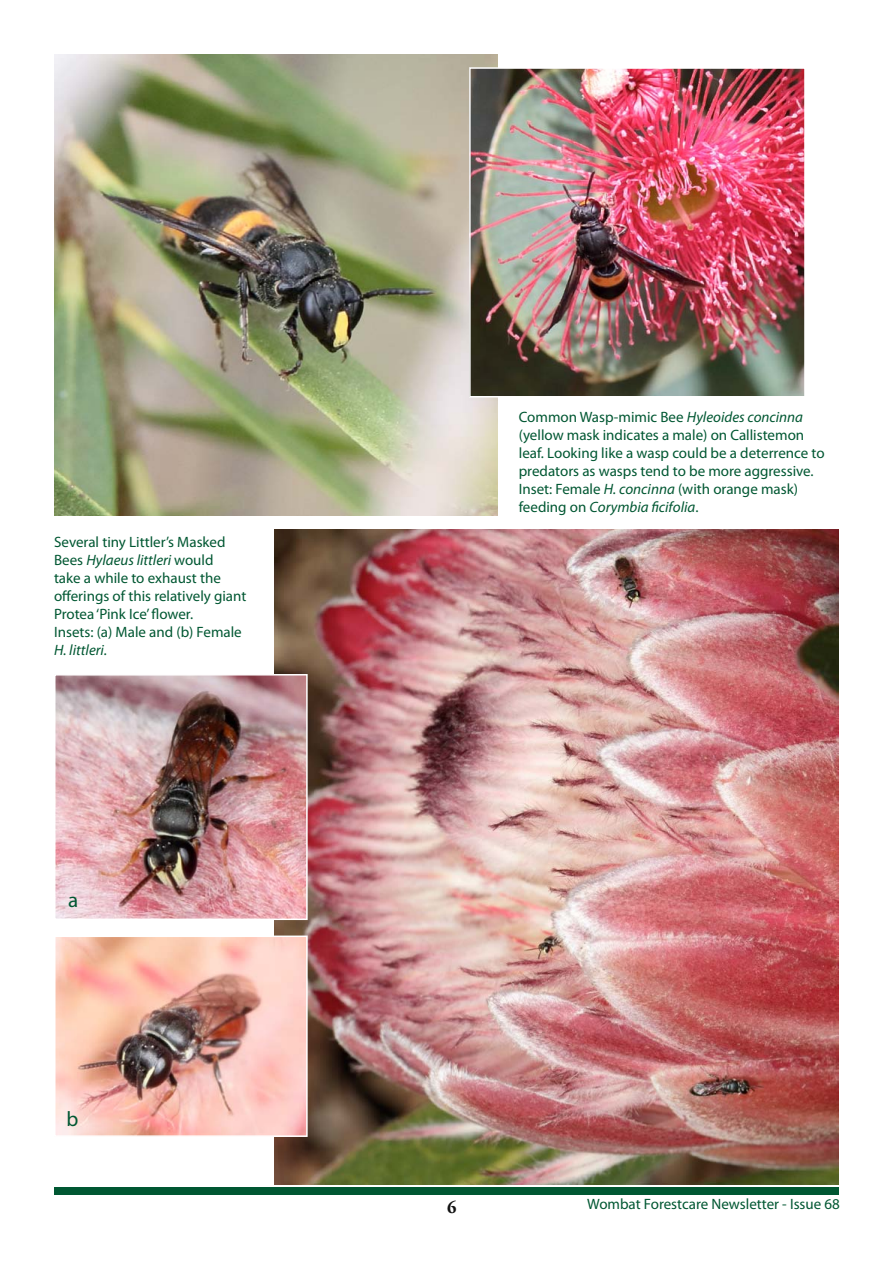
<style>
.page{position:relative;width:893px;height:1263px;background:#fff}
.page>*{position:absolute;margin:0;border:0;box-sizing:border-box;transform-origin:0 0}
.t1{font:21px "Myriad Pro";color:#005732}
.t2{font:700 18px "Adobe Garamond Pro";color:#121212}
.t3{font:15px/18px "Myriad Pro";color:#005732}
.t4{font:italic 15px "Myriad Pro";color:#005732}
.s1{font-style:italic}
</style>
<div class="page">
<div style="left:55px;top:1187px;width:784px;height:7px;background:#005732"></div>
<img style="left:54px;top:54px;width:443px;height:462px">
<img style="left:472px;top:70px;width:331px;height:324px">
<div style="left:469px;top:67px;width:337px;height:330px;border:2px solid #fff"></div>
<img style="left:274px;top:529px;width:565px;height:655px">
<img style="left:57px;top:677px;width:248px;height:240px">
<div style="left:54px;top:674px;width:254px;height:246px;border:2px solid #fff"></div>
<img style="left:57px;top:938px;width:248px;height:196px">
<div style="left:54px;top:935px;width:254px;height:202px;border:2px solid #fff"></div>
<p class="t3" style="left:54px;top:533px;width:194px">Several tiny Littler’s Masked<br>Bees <span class="s1">Hylaeus littleri</span> would<br>take a while to exhaust the offerings of this relatively giant<br>Protea ‘Pink Ice’ flower.<br>Insets: (a) Male and (b) Female</p>
<p class="t4" style="left:54px;top:641px;width:55px">H. littleri.</p>
<h1 class="t1" style="left:68px;top:887px;width:12px">a</h1>
<h1 class="t1" style="left:67px;top:1106px;width:13px">b</h1>
<p class="t3" style="left:519px;top:407px;width:307px">Common Wasp-mimic Bee <span class="s1">Hyleoides concinna </span>(yellow mask indicates a male) on Callistemon leaf. Looking like a wasp could be a deterrence to predators as wasps tend to be more aggressive.<br>Inset: Female <span class="s1">H. concinna</span> (with orange mask) feeding on <span class="s1">Corymbia ficifolia</span>.</p>
<p class="t2" style="left:447px;top:1196px;width:11px">6</p>
<p class="t3" style="left:587px;top:1195px;width:254px">Wombat Forestcare Newsletter - Issue 68</p>
</div>
